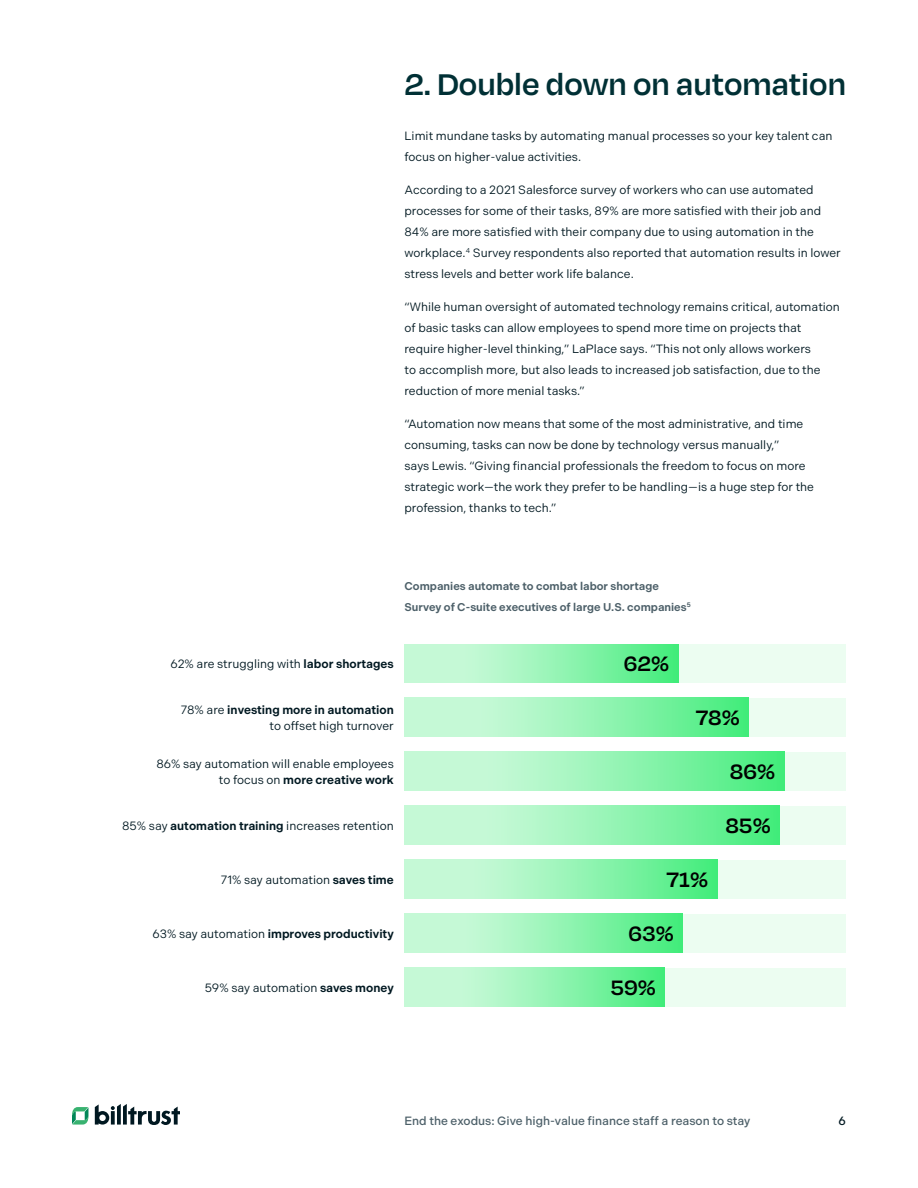
<style>
.page{position:relative;width:918px;height:1188px;background:#fff}
.page>*{position:absolute;margin:0;border:0;box-sizing:border-box;transform-origin:0 0}
.t1{font:600 34.5px "Degular";color:#003035}
.t2{font:600 24px "Degular";color:#000}
.Body_Copy{font:12px/21px "Indivisible";color:#001821}
.t3{font:500 12px "Indivisible";color:#4d6069}
.t4{font:600 12px "Indivisible";color:#001821}
.t5{font:500 12px "Indivisible";color:#001821}
.Figure_Title{font:600 11.25px/21px "Indivisible";color:#4d6069}
.s1{font-weight:600}
.s2{font-weight:400}
</style>
<div class="page">
<svg style="left:72px;top:1107px;width:16px;height:18px"></svg>
<svg style="left:95px;top:1104px;width:85px;height:21px"></svg>
<div style="left:405px;top:644px;width:441px;height:39px;background:#ecfdf1"></div>
<div style="left:405px;top:698px;width:441px;height:39px;background:#ecfdf1"></div>
<div style="left:405px;top:752px;width:441px;height:39px;background:#ecfdf1"></div>
<div style="left:405px;top:806px;width:441px;height:39px;background:#ecfdf1"></div>
<div style="left:405px;top:860px;width:441px;height:39px;background:#ecfdf1"></div>
<div style="left:405px;top:914px;width:441px;height:39px;background:#ecfdf1"></div>
<div style="left:405px;top:968px;width:441px;height:39px;background:#ecfdf1"></div>
<svg style="left:405px;top:644px;width:273px;height:39px;background:#96f4b5"></svg>
<svg style="left:405px;top:860px;width:313px;height:39px;background:#96f4b5"></svg>
<svg style="left:405px;top:968px;width:260px;height:39px;background:#96f4b5"></svg>
<svg style="left:405px;top:914px;width:278px;height:39px;background:#96f4b5"></svg>
<svg style="left:405px;top:806px;width:375px;height:39px;background:#96f4b5"></svg>
<svg style="left:405px;top:752px;width:379px;height:39px;background:#96f4b5"></svg>
<svg style="left:405px;top:698px;width:344px;height:39px;background:#96f4b5"></svg>
<h2 class="t1" style="left:405px;top:63px;width:443px">2. Double down on automation</h2>
<p class="Body_Copy" style="left:405px;top:126px;width:430px">Limit mundane tasks by automating manual processes so your key talent can focus on higher-value activities.</p>
<p class="Body_Copy" style="left:404px;top:180px;width:438px">According to a 2021 Salesforce survey of workers who can use automated processes for some of their tasks, 89% are more satisfied with their job and 84% are more satisfied with their company due to using automation in the workplace.<sup>4</sup> Survey respondents also reported that automation results in lower stress levels and better work life balance.</p>
<p class="Body_Copy" style="left:404px;top:297px;width:437px">“While human oversight of automated technology remains critical, automation of basic tasks can allow employees to spend more time on projects that require higher-level thinking,” LaPlace says. “This not only allows workers<br>to accomplish more, but also leads to increased job satisfaction, due to the reduction of more menial tasks.”</p>
<p class="Body_Copy" style="left:404px;top:414px;width:411px">“Automation now means that some of the most administrative, and time consuming, tasks can now be done by technology versus manually,”<br>says Lewis. “Giving financial professionals the freedom to focus on more strategic work—the work they prefer to be handling—is a huge step for the profession, thanks to tech.”</p>
<p class="Figure_Title" style="left:404px;top:576px;width:288px">Companies automate to combat labor shortage<br>Survey of C-suite executives of large U.S. companies<sup>5</sup></p>
<p class="Body_Copy" style="left:170px;top:653px;width:225px">62% are struggling with <span class="s1">labor shortages</span></p>
<p class="Body_Copy" style="left:181px;top:701px;width:214px;line-height:16.5px;text-align:right">78% are <span class="s1">investing more in automation </span>to offset high turnover</p>
<p class="Body_Copy" style="left:156px;top:755px;width:239px;line-height:16.5px;text-align:right">86% say automation will enable employees to focus on <span class="s1">more creative work</span></p>
<p class="Body_Copy" style="left:122px;top:815px;width:273px">85% say <span class="s1">automation training</span> increases retention</p>
<p class="Body_Copy" style="left:221px;top:869px;width:174px">71% say automation <span class="s1">saves time</span></p>
<p class="t4" style="left:153px;top:927px;width:243px"><span class="s2">63% say automation</span> improves productivity</p>
<p class="Body_Copy" style="left:205px;top:977px;width:191px">59% say automation <span class="s1">saves money</span></p>
<p class="t2" style="left:624px;top:649px;width:47px">62%</p>
<p class="t2" style="left:696px;top:703px;width:46px">78%</p>
<p class="t2" style="left:730px;top:756px;width:47px">86%</p>
<p class="t2" style="left:725px;top:810px;width:47px">85%</p>
<p class="t2" style="left:667px;top:864px;width:43px">71%</p>
<p class="t2" style="left:629px;top:918px;width:47px">63%</p>
<p class="t2" style="left:611px;top:972px;width:47px">59%</p>
<p class="t3" style="left:405px;top:1114px;width:347px">End the exodus: Give high-value finance staff a reason to stay</p>
<p class="t5" style="left:839px;top:1114px;width:9px">6</p>
</div>
